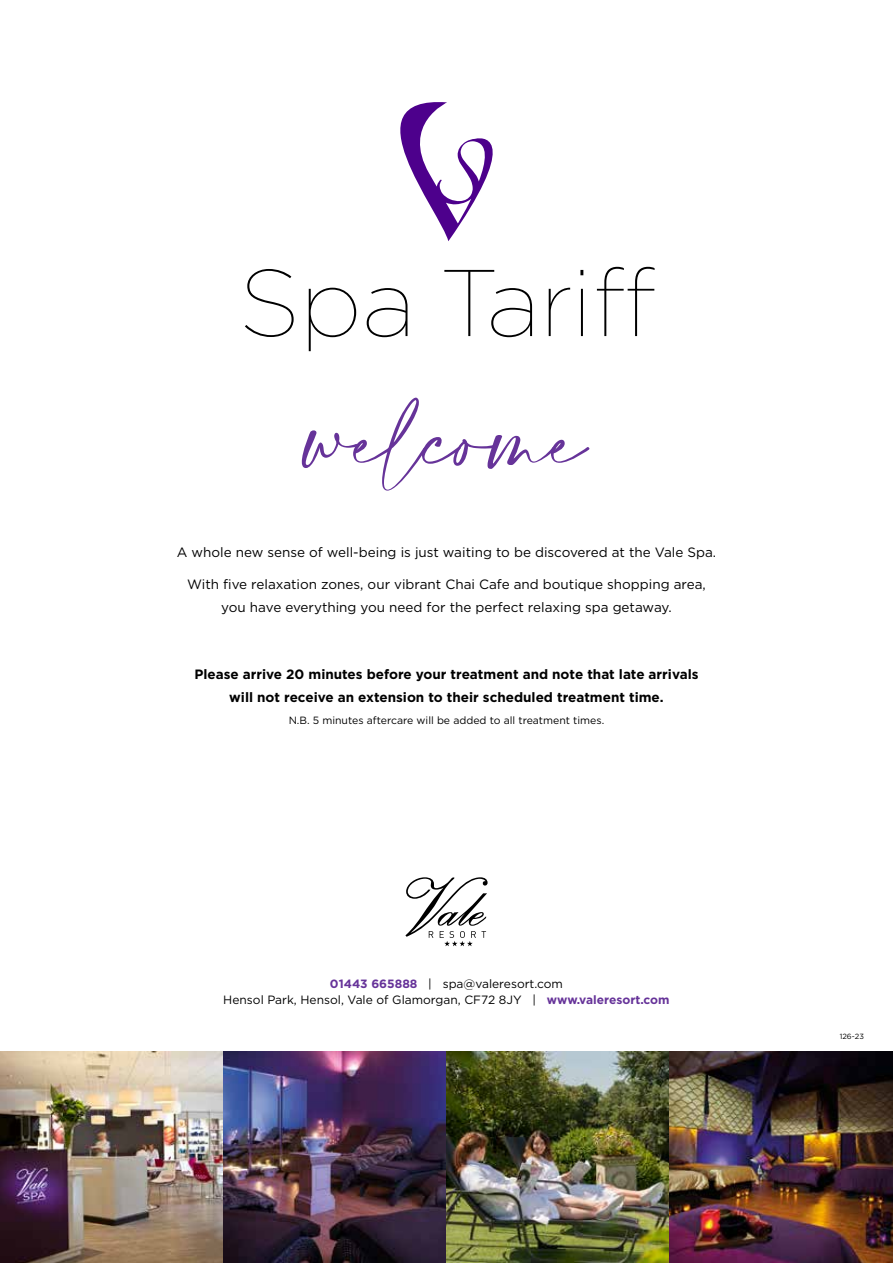
<style>
.page{position:relative;width:893px;height:1263px;background:#fff}
.page>*{position:absolute;margin:0;border:0;box-sizing:border-box;transform-origin:0 0}
.t1{font:100 94.5px "Gotham";color:#000}
.t2{font:67.5px "Amalfi Coast";color:#639}
.t3{font:13.5px/22.5px "Gotham";color:#000;text-align:center}
.t4{font:700 13.5px/22.5px "Gotham";color:#000;text-align:center}
.t5{font:12px/16.5px "Gotham";color:#000;text-align:center}
.t6{font:10.5px "Gotham";color:#000}
.t7{font:7.5px "Gotham";color:#000}
.s1{font-weight:700;color:#639}
</style>
<div class="page">
<img style="left:0;top:1051px;width:893px;height:212px">
<svg style="left:400px;top:102px;width:93px;height:139px"></svg>
<svg style="left:405px;top:877px;width:83px;height:69px"></svg>
<h1 class="t1" style="left:239px;top:245px;width:417px">Spa Tariff</h1>
<h2 class="t2" style="left:306px;top:402px;width:281px">welcome</h2>
<p class="t3" style="left:177px;top:541px;width:541px">A whole new sense of well-being is just waiting to be discovered at the Vale Spa.</p>
<p class="t3" style="left:187px;top:573px;width:520px">With five relaxation zones, our vibrant Chai Cafe and boutique shopping area, you have everything you need for the perfect relaxing spa getaway.</p>
<p class="t4" style="left:194px;top:663px;width:506px">Please arrive 20 minutes before your treatment and note that late arrivals will not receive an extension to their scheduled treatment time.</p>
<p class="t6" style="left:289px;top:714px;width:317px">N.B. 5 minutes aftercare will be added to all treatment times.</p>
<p class="t5" style="left:223px;top:975px;width:448px"><span class="s1">01443 665888</span> | spa@valeresort.com<br>Hensol Park, Hensol, Vale of Glamorgan, CF72 8JY | <span class="s1">www.valeresort.com</span></p>
<p class="t7" style="left:840px;top:1032px;width:26px">126-23</p>
</div>
